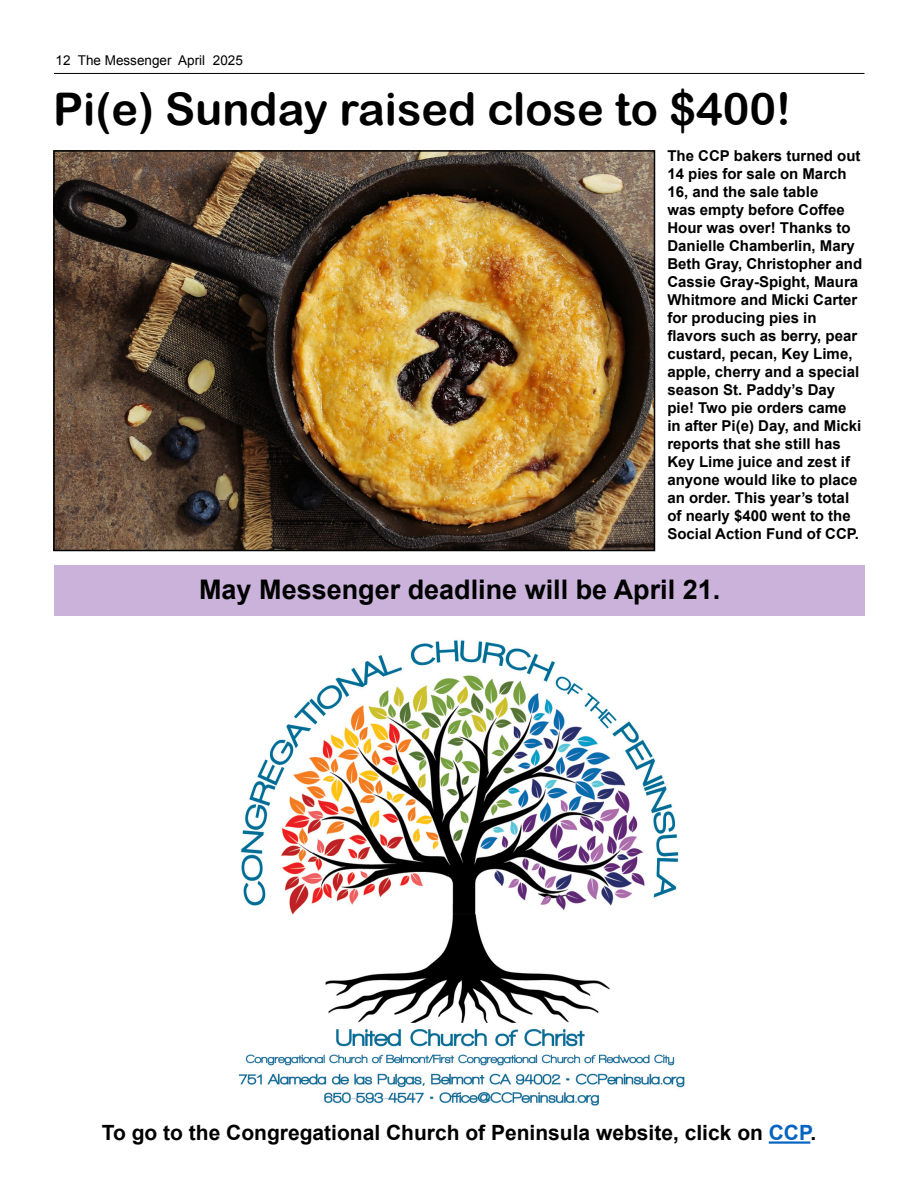
<style>
.page{position:relative;width:918px;height:1188px;background:#fff}
.page>*{position:absolute;margin:0;border:0;box-sizing:border-box;transform-origin:0 0}
.t1{font:45px "Arial Rounded MT Bold";color:#000}
.t2{font:700 27px "Arial";color:#000}
.t3{font:700 21px "Arial";color:#000}
.t4{font:700 15px/18px "Arial";color:#000}
.t5{font:13.5px "Arial";color:#000}
.s1{color:#0563c1}
</style>
<div class="page">
<div style="left:54px;top:565px;width:810px;height:51px;background:#cab2db"></div>
<hr style="left:54px;top:73px;width:811px;height:1px;background:#000">
<hr style="left:769px;top:1141px;width:41px;height:3px;background:#0563c1">
<img style="left:238px;top:640px;width:447px;height:466px">
<img style="left:56px;top:153px;width:596px;height:395px">
<div style="left:53px;top:150px;width:602px;height:401px;border:2px solid #000"></div>
<p class="t5" style="left:56px;top:52px;width:189px">12 The Messenger April 2025</p>
<h1 class="t1" style="left:53px;top:82px;width:740px">Pi(e) Sunday raised close to $400!</h1>
<p class="t4" style="left:667px;top:147px;width:196px">The CCP bakers turned out<br>14 pies for sale on March<br>16, and the sale table<br>was empty before Coffee<br>Hour was over! Thanks to<br>Danielle Chamberlin, Mary<br>Beth Gray, Christopher and<br>Cassie Gray-Spight, Maura<br>Whitmore and Micki Carter for producing pies in flavors such as berry, pear custard, pecan, Key Lime, apple, cherry and a special season St. Paddy’s Day pie! Two pie orders came in after Pi(e) Day, and Micki reports that she still has<br>Key Lime juice and zest if anyone would like to place an order. This year’s total of nearly $400 went to the<br>Social Action Fund of CCP.</p>
<h2 class="t2" style="left:199px;top:571px;width:523px">May Messenger deadline will be April 21.</h2>
<h3 class="t3" style="left:102px;top:1119px;width:716px">To go to the Congregational Church of Peninsula website, click on <span class="s1">CCP</span>.</h3>
</div>
